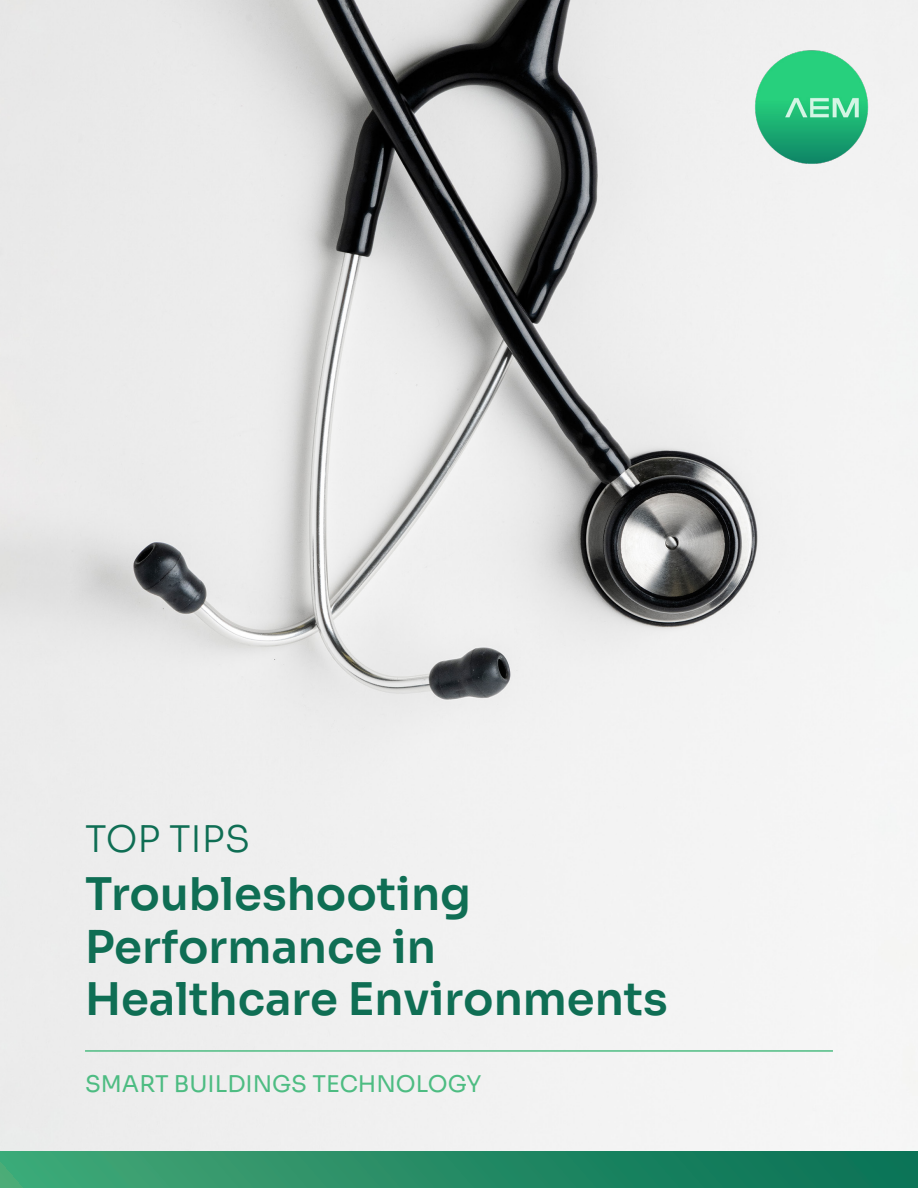
<style>
.page{position:relative;width:918px;height:1188px;background:#fff}
.page>*{position:absolute;margin:0;border:0;box-sizing:border-box;transform-origin:0 0}
.t1{font:45px/52.7px "Sora";color:#0f6e54}
.t2{font:300 36.6px "Sora";color:#0f6e54}
.t3{font:22.95px "Sora";color:#4dbc82}
</style>
<div class="page">
<img style="left:0;top:0;width:918px;height:1151px">
<hr style="left:85px;top:1050px;width:748px;height:2px;background:#4dbc82">
<img style="left:754px;top:40px;width:114px;height:134px">
<div style="left:0;top:1151px;width:918px;height:37px;background:linear-gradient(to right,#42a876,#087054)"></div>
<p class="t2" style="left:85px;top:809px;width:167px">TOP TIPS</p>
<p class="t1" style="left:85px;top:864px;width:387px">Troubleshooting</p>
<p class="t1" style="left:85px;top:916px;width:584px">Performance in<br>Healthcare Environments</p>
<p class="t3" style="left:85px;top:1065px;width:398px">SMART BUILDINGS TECHNOLOGY</p>
</div>
